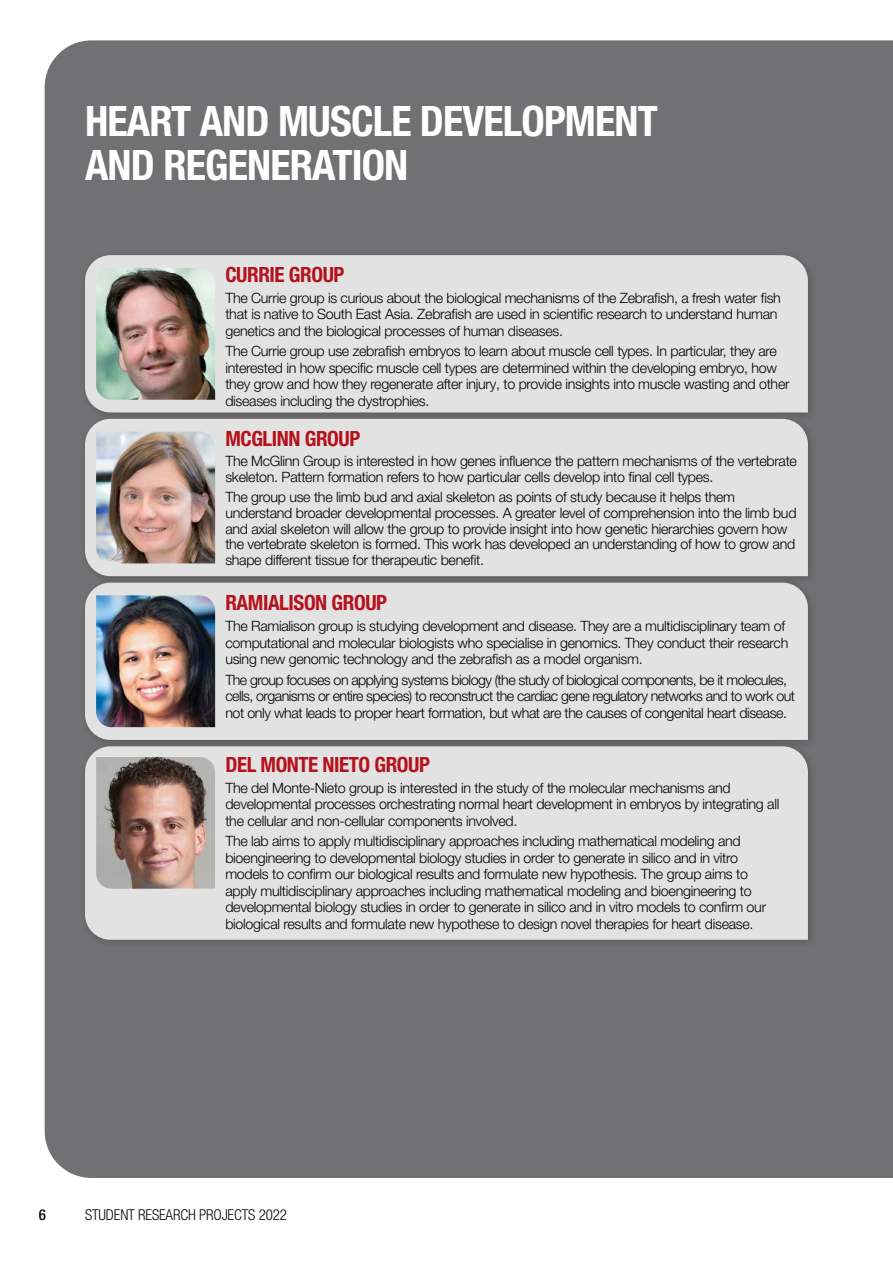
<style>
.page{position:relative;width:893px;height:1263px;background:#fff}
.page>*{position:absolute;margin:0;border:0;box-sizing:border-box;transform-origin:0 0}
.t1{font:700 condensed 42px/43.5px "Helvetica Neue LT Pro";letter-spacing:-.02em;color:#fff}
.t2{font:700 condensed 21px "Helvetica Neue LT Pro";letter-spacing:-.02em;color:#b5121b}
.t3{font:300 condensed 15px "Helvetica Neue LT Pro";letter-spacing:-.01em;color:#0b0a0b}
.t4{font:500 condensed 15px "Helvetica Neue LT Pro";color:#0b0a0b}
.t5{font:300 14.25px/16.5px "Helvetica Neue LT Pro";letter-spacing:-.02em;color:#000}
.t6{font:300 14.25px/16.5px "Helvetica Neue LT Pro";letter-spacing:-.04em;color:#000}
</style>
<div class="page">
<div style="left:45px;top:40px;width:848px;height:1138px;background:#717073"></div>
<div style="left:79px;top:249px;width:739px;height:174px;background:#000;opacity:.25"></div>
<div style="left:85px;top:255px;width:723px;height:157px;background:#e2e2e3"></div>
<img style="left:96px;top:268px;width:119px;height:132px">
<div style="left:85px;top:587px;width:723px;height:153px;background:#e2e2e3"></div>
<img style="left:96px;top:595px;width:119px;height:132px">
<div style="left:79px;top:413px;width:739px;height:174px;background:#000;opacity:.25"></div>
<div style="left:85px;top:419px;width:723px;height:157px;background:#e2e2e3"></div>
<img style="left:96px;top:432px;width:119px;height:131px">
<div style="left:79px;top:740px;width:739px;height:210px;background:#69686b"></div>
<div style="left:85px;top:746px;width:723px;height:194px;background:#e2e2e3"></div>
<img style="left:96px;top:757px;width:119px;height:132px">
<h1 class="t1" style="left:85px;top:100px;width:574px">HEART AND MUSCLE DEVELOPMENT<br>AND REGENERATION</h1>
<h2 class="t2" style="left:225px;top:262px;width:121px">CURRIE GROUP</h2>
<p class="t5" style="left:225px;top:289px;width:557px">The Currie group is curious about the biological mechanisms of the Zebrafish, a fresh water fish that is native to South East Asia. Zebrafish are used in scientific research to understand human genetics and the biological processes of human diseases.</p>
<p class="t5" style="left:225px;top:343px;width:566px">The Currie group use zebrafish embryos to learn about muscle cell types. In particular, they are interested in how specific muscle cell types are determined within the developing embryo, how they grow and how they regenerate after injury, to provide insights into muscle wasting and other diseases including the dystrophies.</p>
<h2 class="t2" style="left:225px;top:425px;width:136px">MCGLINN GROUP</h2>
<p class="t5" style="left:225px;top:452px;width:573px;line-height:15.9px">The McGlinn Group is interested in how genes influence the pattern mechanisms of the vertebrate skeleton. Pattern formation refers to how particular cells develop into final cell types.</p>
<p class="t5" style="left:225px;top:488px;width:573px;line-height:15.9px">The group use the limb bud and axial skeleton as points of study because it helps them understand broader developmental processes. A greater level of comprehension into the limb bud and axial skeleton will allow the group to provide insight into how genetic hierarchies govern how the vertebrate skeleton is formed. This work has developed an understanding of how to grow and shape different tissue for therapeutic benefit.</p>
<h2 class="t2" style="left:225px;top:590px;width:163px">RAMIALISON GROUP</h2>
<p class="t5" style="left:225px;top:617px;width:564px">The Ramialison group is studying development and disease. They are a multidisciplinary team of computational and molecular biologists who specialise in genomics. They conduct their research using new genomic technology and the zebrafish as a model organism.</p>
<p class="t6" style="left:225px;top:671px;width:571px">The group focuses on applying systems biology (the study of biological components, be it molecules, cells, organisms or entire species) to reconstruct the cardiac gene regulatory networks and to work out not only what leads to proper heart formation, but what are the causes of congenital heart disease.</p>
<h2 class="t2" style="left:225px;top:752px;width:206px">DEL MONTE NIETO GROUP</h2>
<p class="t5" style="left:225px;top:779px;width:555px">The del Monte-Nieto group is interested in the study of the molecular mechanisms and developmental processes orchestrating normal heart development in embryos by integrating all the cellular and non-cellular components involved.</p>
<p class="t5" style="left:225px;top:833px;width:542px">The lab aims to apply multidisciplinary approaches including mathematical modeling and bioengineering to developmental biology studies in order to generate in silico and in vitro models to confirm our biological results and formulate new hypothesis. The group aims to apply multidisciplinary approaches including mathematical modeling and bioengineering to developmental biology studies in order to generate in silico and in vitro models to confirm our biological results and formulate new hypothese to design novel therapies for heart disease.</p>
<p class="t4" style="left:39px;top:1205px;width:9px">6</p>
<p class="t3" style="left:85px;top:1206px;width:204px">STUDENT RESEARCH PROJECTS 2022</p>
</div>
